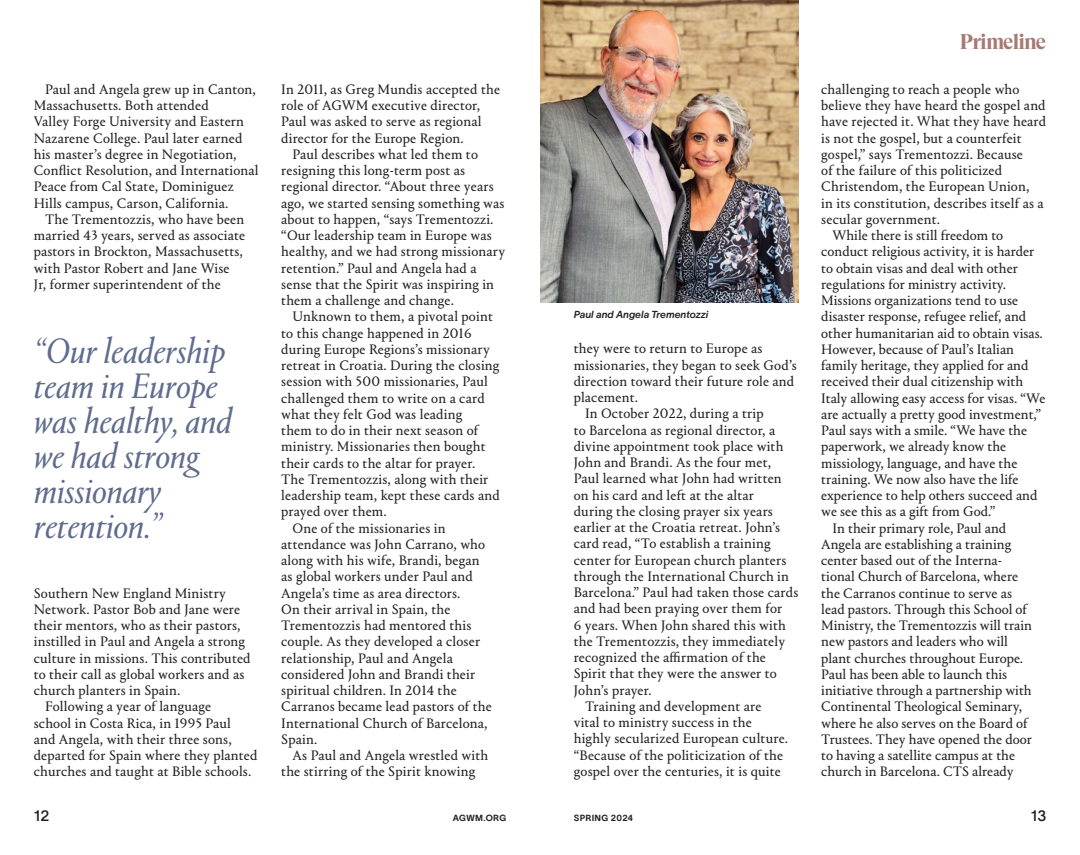
<style>
.page{position:relative;width:1080px;height:855px;background:#fff}
.page>*{position:absolute;margin:0;border:0;box-sizing:border-box;transform-origin:0 0}
.t1{font:italic 37px/35px "Portrait";letter-spacing:-.01em;color:#5f6c8d}
.t2{font:700 21.25px "GT Super Display";letter-spacing:-.04em;color:#a77973}
.t3{font:15px "TWK Lausanne 500";color:#231f20}
.t4{font:14.38px/16.2px "Portrait Text";letter-spacing:.01em;color:#231f20}
.t5{font:italic 10px "TWK Lausanne 600";color:#231f20}
.t6{font:8.75px "TWK Lausanne 700";letter-spacing:.04em;color:#231f20}
</style>
<div class="page">
<img style="left:540px;top:0;width:258px;height:303px">
<p class="t4" style="left:34px;top:80px;width:227px;text-indent:11px">Paul and Angela grew up in Canton, Massachusetts. Both attended<br>Valley Forge University and Eastern Nazarene College. Paul later earned his master’s degree in Negotiation, Conflict Resolution, and International Peace from Cal State, Dominiguez Hills campus, Carson, California.</p>
<p class="t4" style="left:34px;top:210px;width:213px;text-indent:11px">The Trementozzis, who have been married 43 years, served as associate pastors in Brockton, Massachusetts, with Pastor Robert and Jane Wise Jr, former superintendent of the</p>
<p class="t4" style="left:281px;top:80px;width:220px">In 2011, as Greg Mundis accepted the role of AGWM executive director, Paul was asked to serve as regional director for the Europe Region.</p>
<p class="t4" style="left:281px;top:145px;width:225px;text-indent:11px">Paul describes what led them to resigning this long-term post as regional director. “About three years ago, we started sensing something was about to happen, “says Trementozzi. “Our leadership team in Europe was healthy, and we had strong missionary retention.” Paul and Angela had a sense that the Spirit was inspiring in them a challenge and change.</p>
<p class="t4" style="left:281px;top:308px;width:220px;text-indent:11px">Unknown to them, a pivotal point to this change happened in 2016 during Europe Regions’s missionary retreat in Croatia. During the closing session with 500 missionaries, Paul challenged them to write on a card what they felt God was leading<br>them to do in their next season of ministry. Missionaries then bought their cards to the altar for prayer.<br>The Trementozzis, along with their leadership team, kept these cards and prayed over them.</p>
<p class="t4" style="left:281px;top:519px;width:212px;text-indent:11px">One of the missionaries in attendance was John Carrano, who along with his wife, Brandi, began as global workers under Paul and<br>Angela’s time as area directors.<br>On their arrival in Spain, the<br>Trementozzis had mentored this couple. As they developed a closer relationship, Paul and Angela considered John and Brandi their spiritual children. In 2014 the<br>Carranos became lead pastors of the<br>International Church of Barcelona,<br>Spain.</p>
<p class="t4" style="left:281px;top:747px;width:209px;text-indent:11px">As Paul and Angela wrestled with the stirring of the Spirit knowing</p>
<p class="t5" style="left:574px;top:308px;width:136px">Paul and Angela Trementozzi</p>
<p class="t1" style="left:34px;top:332px;width:200px">“Our leadership team in Europe was healthy, and we had strong missionary retention.”</p>
<p class="t4" style="left:574px;top:340px;width:224px">they were to return to Europe as missionaries, they began to seek God’s direction toward their future role and placement.</p>
<p class="t4" style="left:574px;top:405px;width:226px;text-indent:11px">In October 2022, during a trip<br>to Barcelona as regional director, a divine appointment took place with John and Brandi. As the four met, Paul learned what John had written on his card and left at the altar<br>during the closing prayer six years earlier at the Croatia retreat. John’s card read, “To establish a training center for European church planters through the International Church in Barcelona.” Paul had taken those cards and had been praying over them for<br>6 years. When John shared this with the Trementozzis, they immediately recognized the affirmation of the Spirit that they were the answer to John’s prayer.</p>
<p class="t4" style="left:574px;top:697px;width:216px;text-indent:11px">Training and development are vital to ministry success in the highly secularized European culture. “Because of the politicization of the gospel over the centuries, it is quite</p>
<p class="t4" style="left:34px;top:584px;width:218px">Southern New England Ministry Network. Pastor Bob and Jane were their mentors, who as their pastors, instilled in Paul and Angela a strong culture in missions. This contributed to their call as global workers and as church planters in Spain.</p>
<p class="t4" style="left:34px;top:698px;width:225px;text-indent:11px">Following a year of language<br>school in Costa Rica, in 1995 Paul<br>and Angela, with their three sons, departed for Spain where they planted churches and taught at Bible schools.</p>
<p class="t2" style="left:960px;top:30px;width:88px">Primeline</p>
<p class="t4" style="left:821px;top:80px;width:227px">challenging to reach a people who believe they have heard the gospel and have rejected it. What they have heard is not the gospel, but a counterfeit gospel,” says Trementozzi. Because<br>of the failure of this politicized Christendom, the European Union,<br>in its constitution, describes itself as a secular government.</p>
<p class="t4" style="left:821px;top:227px;width:226px;text-indent:11px">While there is still freedom to conduct religious activity, it is harder to obtain visas and deal with other regulations for ministry activity.<br>Missions organizations tend to use disaster response, refugee relief, and other humanitarian aid to obtain visas.<br>However, because of Paul’s Italian family heritage, they applied for and received their dual citizenship with Italy allowing easy access for visas. “We are actually a pretty good investment,” Paul says with a smile. “We have the paperwork, we already know the missiology, language, and have the training. We now also have the life experience to help others succeed and we see this as a gift from God.”</p>
<p class="t4" style="left:821px;top:519px;width:212px;text-indent:11px">In their primary role, Paul and Angela are establishing a training center based out of the Interna&shy;tional Church of Barcelona, where the Carranos continue to serve as lead pastors. Through this School of Ministry, the Trementozzis will train new pastors and leaders who will plant churches throughout Europe.<br>Paul has been able to launch this initiative through a partnership with Continental Theological Seminary, where he also serves on the Board of Trustees. They have opened the door to having a satellite campus at the church in Barcelona. CTS already</p>
<p class="t3" style="left:34px;top:805px;width:17px">12</p>
<p class="t6" style="left:453px;top:812px;width:55px">AGWM.ORG</p>
<p class="t6" style="left:574px;top:812px;width:61px">SPRING 2024</p>
<p class="t3" style="left:1031px;top:805px;width:17px">13</p>
</div>
